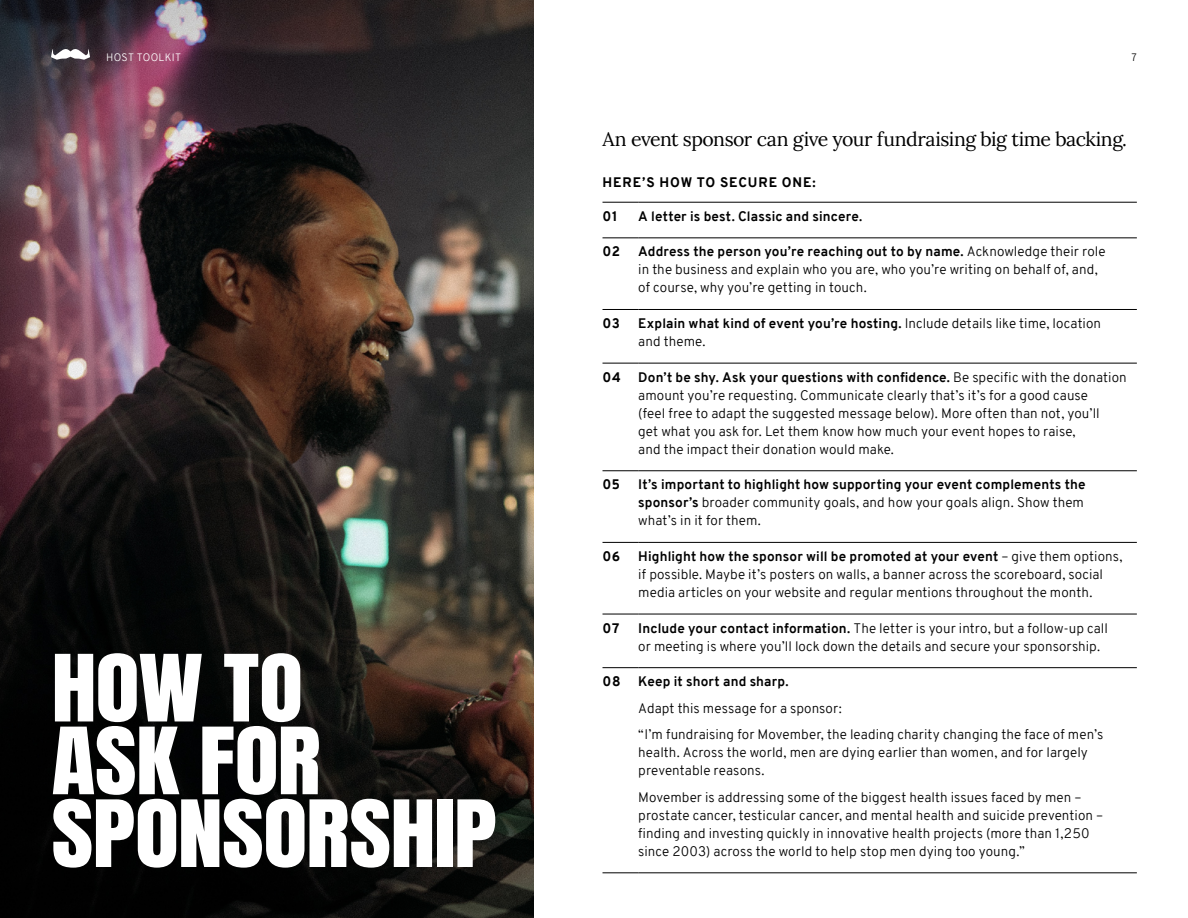
<style>
.page{position:relative;width:1188px;height:918px;background:#fff}
.page>*{position:absolute;margin:0;border:0;box-sizing:border-box;transform-origin:0 0}
.t1{font:78.75px/72.8px "Anton";letter-spacing:-.01em;color:#fff;scale:1.15 1}
.t2{font:19.5px "Lora";letter-spacing:-.025em;color:#000}
.t3{font:300 13.5px/18px "Overpass";letter-spacing:.005em;color:#000}
.t4{font:700 13.5px/18px "Overpass";letter-spacing:.01em;color:#000;text-align:justify}
.t5{font:800 13.5px "Overpass";letter-spacing:.06em;color:#000}
.t6{font:300 10.5px "Overpass";letter-spacing:.025em;color:#fff}
.t7{font:300 10.5px "Overpass";color:#000}
.s1{font-weight:700}
.s2{font-weight:300}
</style>
<div class="page">
<img style="left:0;top:0;width:534px;height:918px">
<svg style="left:51px;top:49px;width:39px;height:11px"></svg>
<hr style="left:603px;top:202px;width:35px;height:1px;background:#000">
<hr style="left:638px;top:202px;width:499px;height:1px;background:#000">
<hr style="left:603px;top:238px;width:35px;height:1px;background:#000">
<hr style="left:638px;top:238px;width:499px;height:1px;background:#000">
<hr style="left:603px;top:309px;width:35px;height:1px;background:#000">
<hr style="left:638px;top:309px;width:499px;height:1px;background:#000">
<hr style="left:603px;top:363px;width:35px;height:1px;background:#000">
<hr style="left:638px;top:363px;width:499px;height:1px;background:#000">
<hr style="left:603px;top:471px;width:35px;height:1px;background:#000">
<hr style="left:638px;top:471px;width:499px;height:1px;background:#000">
<hr style="left:603px;top:542px;width:35px;height:1px;background:#000">
<hr style="left:638px;top:542px;width:499px;height:1px;background:#000">
<hr style="left:603px;top:614px;width:35px;height:1px;background:#000">
<hr style="left:638px;top:614px;width:499px;height:1px;background:#000">
<hr style="left:603px;top:667px;width:35px;height:1px;background:#000">
<hr style="left:638px;top:667px;width:499px;height:1px;background:#000">
<hr style="left:603px;top:873px;width:35px;height:1px;background:#000">
<hr style="left:638px;top:873px;width:499px;height:1px;background:#000">
<p class="t6" style="left:106px;top:50px;width:77px">HOST TOOLKIT</p>
<p class="t7" style="left:1132px;top:50px;width:7px">7</p>
<h2 class="t2" style="left:603px;top:124px;width:526px">An event sponsor can give your fundraising big time backing.</h2>
<h1 class="t1" style="left:51px;top:658px;width:389px">HOW TO<br>ASK FOR<br>SPONSORSHIP</h1>
<p class="t5" style="left:603px;top:172px;width:215px">HERE’S HOW TO SECURE ONE:</p>
<p class="t5" style="left:603px;top:207px;width:17px">01</p>
<p class="t4" style="left:638px;top:207px;width:226px">A letter is best. Classic and sincere.</p>
<p class="t5" style="left:603px;top:242px;width:19px">02</p>
<p class="t3" style="left:638px;top:243px;width:469px"><span class="s1">Address the person you’re reaching out to by name.</span> Acknowledge their role in the business and explain who you are, who you’re writing on behalf of, and, of course, why you’re getting in touch.</p>
<p class="t5" style="left:603px;top:314px;width:19px">03</p>
<p class="t3" style="left:638px;top:314px;width:464px"><span class="s1">Explain what kind of event you’re hosting.</span> Include details like time, location and theme.</p>
<p class="t5" style="left:603px;top:367px;width:20px">04</p>
<p class="t3" style="left:638px;top:368px;width:490px"><span class="s1">Don’t be shy. Ask your questions with confidence.</span> Be specific with the donation amount you’re requesting. Communicate clearly that’s it’s for a good cause<br>(feel free to adapt the suggested message below). More often than not, you’ll<br>get what you ask for. Let them know how much your event hopes to raise,<br>and the impact their donation would make.</p>
<p class="t5" style="left:603px;top:475px;width:19px">05</p>
<p class="t4" style="left:638px;top:476px;width:449px">It’s important to highlight how supporting your event complements the sponsor’s <span class="s2">broader community goals, and how your goals align. Show them what’s in it for them.</span></p>
<p class="t5" style="left:603px;top:547px;width:19px">06</p>
<p class="t3" style="left:638px;top:547px;width:486px"><span class="s1">Highlight how the sponsor will be promoted at your event</span> – give them options, if possible. Maybe it’s posters on walls, a banner across the scoreboard, social media articles on your website and regular mentions throughout the month.</p>
<p class="t5" style="left:603px;top:618px;width:18px">07</p>
<p class="t3" style="left:638px;top:619px;width:471px"><span class="s1">Include your contact information.</span> The letter is your intro, but a follow-up call or meeting is where you’ll lock down the details and secure your sponsorship.</p>
<p class="t5" style="left:603px;top:672px;width:20px">08</p>
<p class="t4" style="left:638px;top:673px;width:152px">Keep it short and sharp.</p>
<p class="t3" style="left:638px;top:695px;width:467px;line-height:26.5px">Adapt this message for a sponsor:<br>“I’m fundraising for Movember, the leading charity changing the face of men’s</p>
<p class="t3" style="left:638px;top:744px;width:451px">health. Across the world, men are dying earlier than women, and for largely preventable reasons.</p>
<p class="t3" style="left:638px;top:788px;width:467px">Movember is addressing some of the biggest health issues faced by men – prostate cancer, testicular cancer, and mental health and suicide prevention – finding and investing quickly in innovative health projects (more than 1,250 since 2003) across the world to help stop men dying too young.”</p>
</div>
